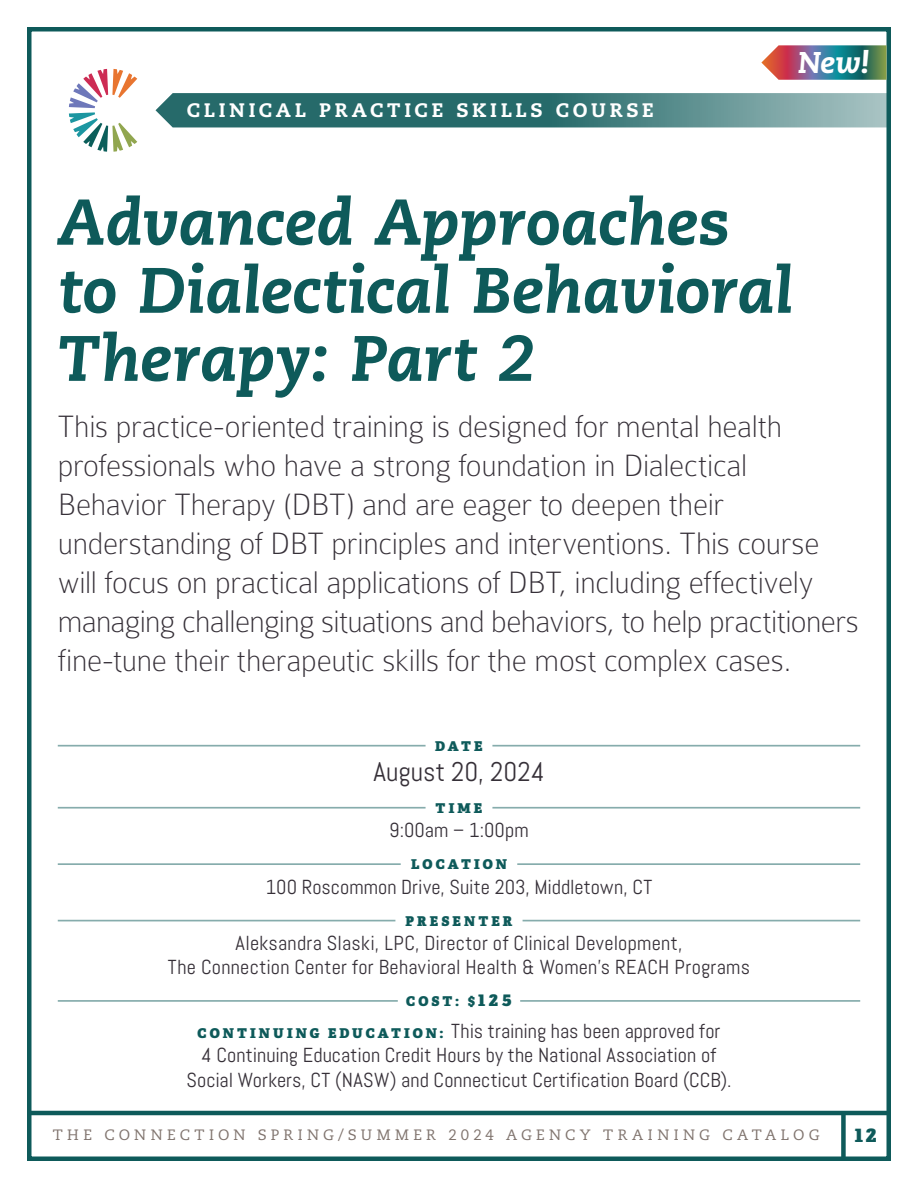
<style>
.page{position:relative;width:918px;height:1188px;background:#fff}
.page>*{position:absolute;margin:0;border:0;box-sizing:border-box;transform-origin:0 0}
.t1{font:italic 800 64.05px/68.1px "Caecilia LT Pro 86";color:#0e5a5a}
.t2{font:100 33px/39px "Colaborate";letter-spacing:-.01em;color:#363038}
.t3{font:italic 800 30px "Caecilia LT Pro 86";color:#fff}
.t4{font:27px "Abel";color:#363038}
.t5{font:20.25px/24.3px "Abel";letter-spacing:.005em;color:#363038;text-align:center}
.t6{font:800 19.5px "Caecilia LT Pro 85";letter-spacing:.19em;color:#fff}
.t7{font:800 19.5px "Adelle";color:#0e5a5a}
.t8{font:15px "Caecilia LT Std";letter-spacing:.285em;color:#80746e}
.t9{font:800 13.5px "Adelle";letter-spacing:.225em;color:#0e5a5a}
.s1{font-size:16.95px}
.s2{font-family:"Adelle";font-weight:800;font-size:13.5px;color:#0e5a5a}
</style>
<div class="page">
<div style="left:27px;top:27px;width:864px;height:1134px;border:4px solid #0e5a5a"></div>
<hr style="left:27px;top:1111px;width:864px;height:4px;background:#0e5a5a">
<div style="left:841px;top:1113px;width:5px;height:48px;background:#0e5a5a"></div>
<svg style="left:69px;top:69px;width:68px;height:83px"></svg>
<svg style="left:156px;top:93px;width:732px;height:34px;background:#488181"></svg>
<hr style="left:58px;top:745px;width:368px;height:2px;background:#86acac">
<hr style="left:58px;top:920px;width:337px;height:1px;background:#86acac">
<hr style="left:58px;top:1000px;width:340px;height:2px;background:#86acac">
<hr style="left:492px;top:745px;width:368px;height:2px;background:#86acac">
<hr style="left:523px;top:920px;width:337px;height:1px;background:#86acac">
<hr style="left:520px;top:1000px;width:340px;height:2px;background:#86acac">
<hr style="left:58px;top:807px;width:368px;height:2px;background:#86acac">
<hr style="left:492px;top:807px;width:368px;height:2px;background:#86acac">
<hr style="left:58px;top:863px;width:343px;height:2px;background:#86acac">
<hr style="left:517px;top:863px;width:343px;height:2px;background:#86acac">
<svg style="left:761px;top:45px;width:125px;height:35px;background:#6f7880"></svg>
<p class="t6" style="left:187px;top:97px;width:468px">CLINICAL PRACTICE SKILLS COURSE</p>
<p class="t3" style="left:798px;top:42px;width:73px">New!</p>
<p class="t1" style="left:58px;top:187px;width:736px">Advanced Approaches to Dialectical Behavioral<br>Therapy: Part 2</p>
<p class="t2" style="left:58px;top:407px;width:803px">This practice-oriented training is designed for mental health professionals who have a strong foundation in Dialectical Behavior Therapy (DBT) and are eager to deepen their understanding of DBT principles and interventions. This course will focus on practical applications of DBT, including effectively managing challenging situations and behaviors, to help practitioners fine-tune their therapeutic skills for the most complex cases.</p>
<p class="t9" style="left:435px;top:737px;width:49px">DATE</p>
<p class="t4" style="left:373px;top:755px;width:173px">August 20, 2024</p>
<p class="t9" style="left:436px;top:799px;width:48px">TIME</p>
<p class="t5" style="left:389px;top:818px;width:141px">9:00am – 1:00pm</p>
<p class="t9" style="left:411px;top:856px;width:97px">LOCATION</p>
<p class="t5" style="left:266px;top:875px;width:388px">100 Roscommon Drive, Suite 203, Middletown, CT</p>
<p class="t9" style="left:406px;top:912px;width:108px">PRESENTER</p>
<p class="t5" style="left:168px;top:931px;width:584px">Aleksandra Slaski, LPC, Director of Clinical Development,<br>The Connection Center for Behavioral Health &amp; Women’s REACH Programs</p>
<p class="t9" style="left:406px;top:992px;width:107px">COST: $<span class="s1">125</span></p>
<p class="t5" style="left:187px;top:1019px;width:546px"><span class="s2">C O N T I N U I N G E D U C A T I O N :</span> This training has been approved for<br>4 Continuing Education Credit Hours by the National Association of<br>Social Workers, CT (NASW) and Connecticut Certification Board (CCB).</p>
<p class="t8" style="left:53px;top:1126px;width:768px">THE CONNECTION SPRING/SUMMER 2024 AGENCY TRAINING CATALOG</p>
<p class="t7" style="left:855px;top:1122px;width:23px">12</p>
</div>
